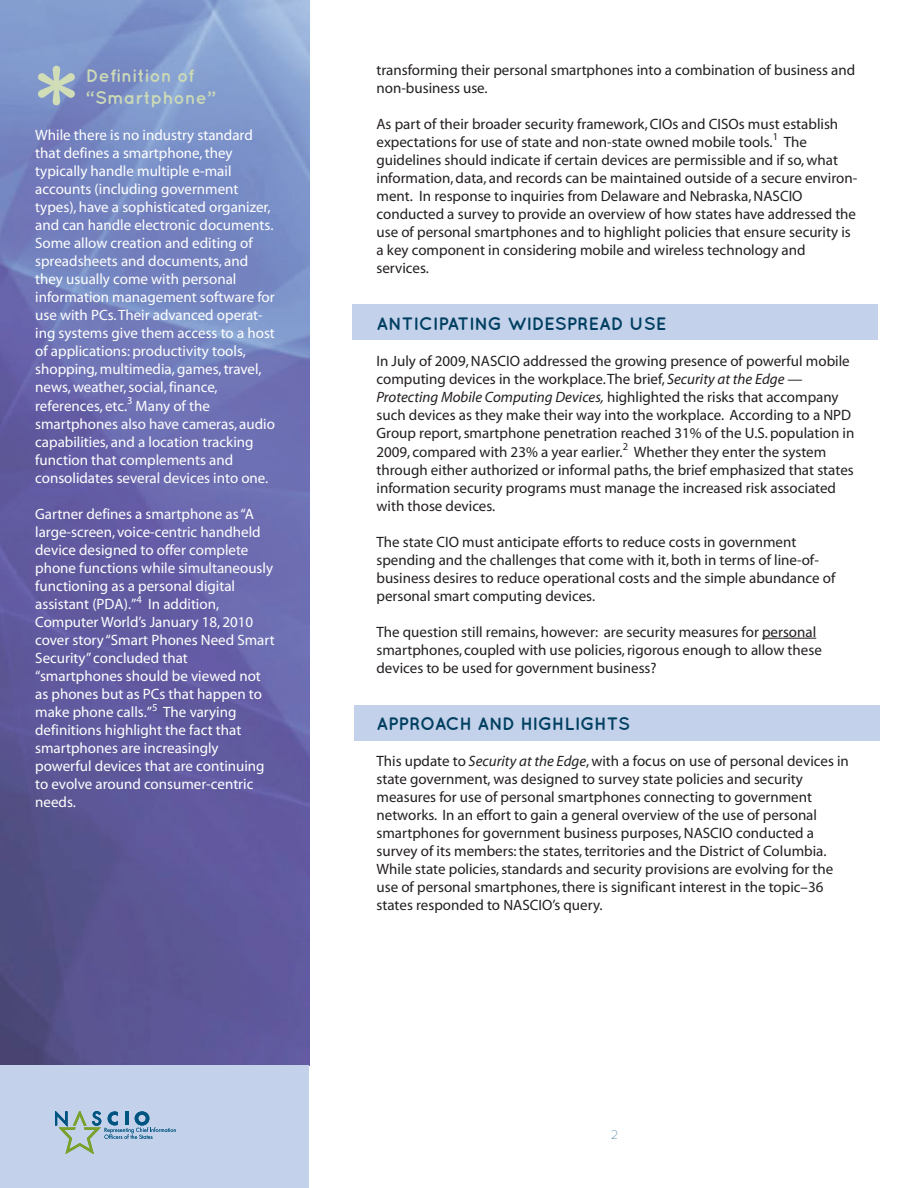
<style>
.page{position:relative;width:918px;height:1188px;background:#fff}
.page>*{position:absolute;margin:0;border:0;box-sizing:border-box;transform-origin:0 0}
.t1{font:700 120px "Quicksand";color:#d0ddb6}
.t2{font:700 18px "Quicksand";color:#003f61}
.t3{font:700 18px/21.6px "Quicksand";color:#cbd9b6}
.t4{font:15px/18px "Myriad";color:#231f20}
.t5{font:15px/18px "Myriad";color:#fff}
.t6{font:300 12.6px "Quicksand";color:#005480}
.s1{font-style:italic}
</style>
<div class="page">
<div style="left:354px;top:705px;width:526px;height:35px;background:#c4d1ea"></div>
<div style="left:352px;top:304px;width:526px;height:36px;background:#c4d1ea"></div>
<hr style="left:762px;top:638px;width:54px;height:1px;background:#231f20">
<img style="left:0;top:0;width:309px;height:1066px">
<div style="left:0;top:1066px;width:309px;height:122px;background:#c4d1ea"></div>
<svg style="left:55px;top:1111px;width:121px;height:42px"></svg>
<h1 class="t1" style="left:29px;top:67px;width:53px">*</h1>
<p class="t3" style="left:86px;top:67px;width:132px">Definition of “Smartphone”</p>
<p class="t5" style="left:35px;top:128px;width:241px">While there is no industry standard that defines a smartphone, they typically handle multiple e-mail accounts (including government types), have a sophisticated organizer, and can handle electronic documents.<br>Some allow creation and editing of spreadsheets and documents, and they usually come with personal information management software for use with PCs. Their advanced operat&shy;ing systems give them access to a host of applications: productivity tools, shopping, multimedia, games, travel, news, weather, social, finance, references, etc.<sup>3</sup> Many of the smartphones also have cameras, audio capabilities, and a location tracking function that complements and consolidates several devices into one.</p>
<p class="t5" style="left:35px;top:506px;width:241px">Gartner defines a smartphone as “A large-screen, voice-centric handheld device designed to offer complete phone functions while simultaneously functioning as a personal digital assistant (PDA).”<sup>4</sup> In addition,<br>Computer World’s January 18, 2010 cover story “Smart Phones Need Smart<br>Security” concluded that “smartphones should be viewed not as phones but as PCs that happen to make phone calls.”<sup>5</sup> The varying definitions highlight the fact that smartphones are increasingly powerful devices that are continuing to evolve around consumer-centric needs.</p>
<p class="t4" style="left:376px;top:62px;width:480px">transforming their personal smartphones into a combination of business and non-business use.</p>
<p class="t4" style="left:376px;top:116px;width:482px">As part of their broader security framework, CIOs and CISOs must establish expectations for use of state and non-state owned mobile tools.<sup>1</sup> The guidelines should indicate if certain devices are permissible and if so, what information, data, and records can be maintained outside of a secure environ&shy;ment. In response to inquiries from Delaware and Nebraska, NASCIO conducted a survey to provide an overview of how states have addressed the use of personal smartphones and to highlight policies that ensure security is a key component in considering mobile and wireless technology and services.</p>
<p class="t2" style="left:376px;top:317px;width:291px">ANTICIPATING WIDESPREAD USE</p>
<p class="t4" style="left:376px;top:354px;width:479px">In July of 2009, NASCIO addressed the growing presence of powerful mobile computing devices in the workplace. The brief, <span class="s1">Security at the Edge — Protecting Mobile Computing Devices,</span> highlighted the risks that accompany such devices as they make their way into the workplace. According to a NPD Group report, smartphone penetration reached 31% of the U.S. population in 2009, compared with 23% a year earlier.<sup>2</sup> Whether they enter the system through either authorized or informal paths, the brief emphasized that states information security programs must manage the increased risk associated with those devices.</p>
<p class="t4" style="left:377px;top:534px;width:460px">The state CIO must anticipate efforts to reduce costs in government spending and the challenges that come with it, both in terms of line-of&shy;business desires to reduce operational costs and the simple abundance of personal smart computing devices.</p>
<p class="t4" style="left:376px;top:624px;width:447px">The question still remains, however: are security measures for personal smartphones, coupled with use policies, rigorous enough to allow these devices to be used for government business?</p>
<p class="t2" style="left:376px;top:717px;width:255px">APPROACH AND HIGHLIGHTS</p>
<p class="t4" style="left:376px;top:753px;width:474px">This update to <span class="s1">Security at the Edge</span>, with a focus on use of personal devices in state government, was designed to survey state policies and security measures for use of personal smartphones connecting to government networks. In an effort to gain a general overview of the use of personal smartphones for government business purposes, NASCIO conducted a survey of its members: the states, territories and the District of Columbia.<br>While state policies, standards and security provisions are evolving for the use of personal smartphones, there is significant interest in the topic–36 states responded to NASCIO’s query.</p>
<p class="t6" style="left:611px;top:1130px;width:9px">2</p>
</div>
